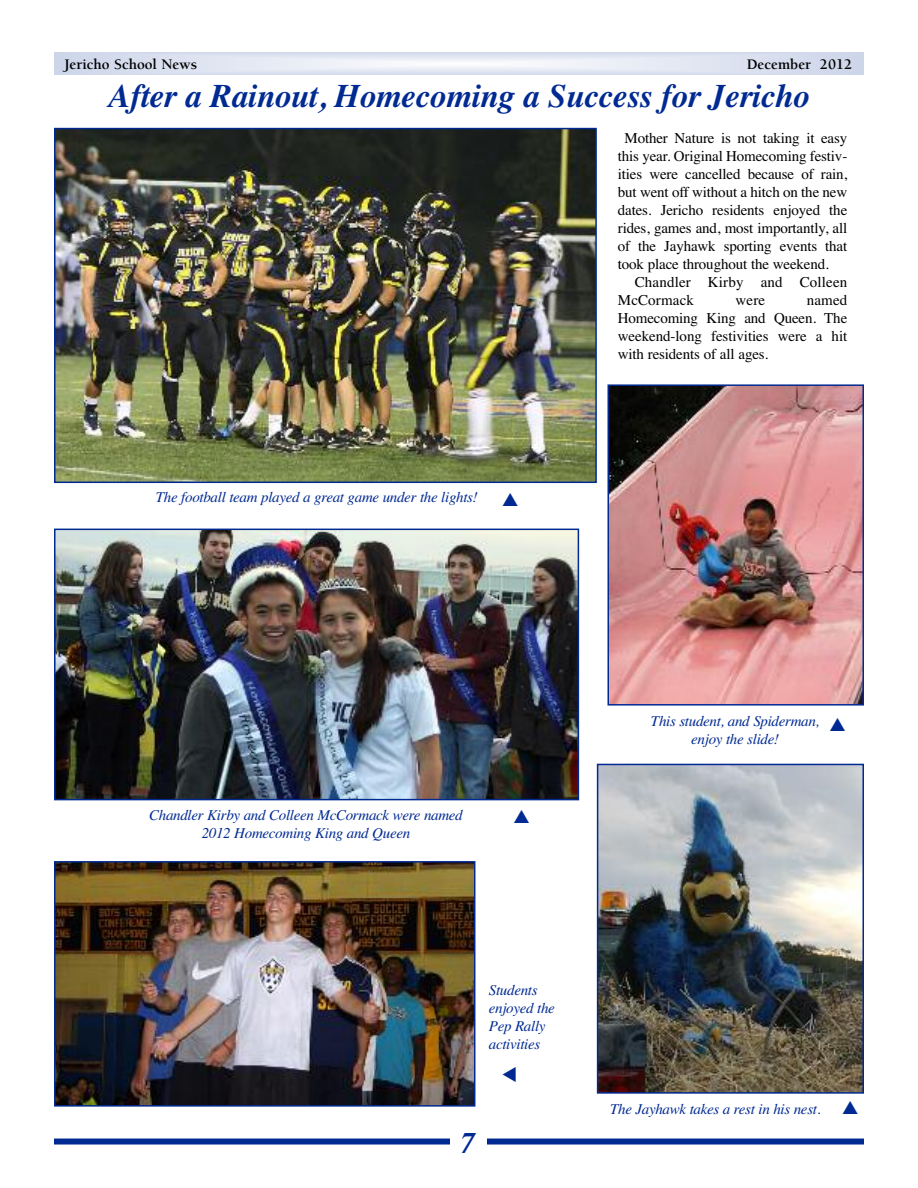
<style>
.page{position:relative;width:918px;height:1188px;background:#fff}
.page>*{position:absolute;margin:0;border:0;box-sizing:border-box;transform-origin:0 0}
.t1{font:italic 700 33px "Times";letter-spacing:-.01em;color:#002a92}
.t2{font:italic 700 30px "Times";color:#002a92}
.t3{font:15px/18px "Times";letter-spacing:-.01em;color:#000;text-align:justify}
.t4{font:italic 15px/18px "Times";letter-spacing:-.02em;color:#002a92;text-align:center}
.t5{font:15px/18px "Times";letter-spacing:.01em;color:#000}
.t6{font:700 15px "Berkeley";color:#000}
</style>
<div class="page">
<div style="left:54px;top:1139px;width:810px;height:6px;background:#002a92"></div>
<div style="left:450px;top:1131px;width:37px;height:27px;background:#fff"></div>
<svg style="left:54px;top:52px;width:810px;height:22px;background:#dee3f1"></svg>
<img style="left:57px;top:131px;width:537px;height:349px">
<div style="left:54px;top:128px;width:543px;height:355px;border:2px solid #002a92"></div>
<img style="left:611px;top:387px;width:250px;height:316px">
<div style="left:608px;top:384px;width:256px;height:322px;border:2px solid #002a92"></div>
<img style="left:600px;top:767px;width:261px;height:324px">
<div style="left:597px;top:764px;width:267px;height:330px;border:2px solid #002a92"></div>
<img style="left:57px;top:532px;width:519px;height:265px">
<div style="left:54px;top:529px;width:525px;height:271px;border:2px solid #002a92"></div>
<img style="left:57px;top:864px;width:415px;height:240px">
<div style="left:54px;top:861px;width:421px;height:246px;border:2px solid #002a92"></div>
<p class="t6" style="left:64px;top:59px;width:134px">Jericho School News</p>
<p class="t6" style="left:747px;top:59px;width:107px">December 2012</p>
<h1 class="t1" style="left:108px;top:76px;width:703px">After a Rainout, Homecoming a Success for Jericho</h1>
<p class="t3" style="left:618px;top:128px;width:231px;text-indent:7px">Mother Nature is not taking it easy this year. Original Homecoming festiv&shy;ities were cancelled because of rain, but went off without a hitch on the new dates. Jericho residents enjoyed the rides, games and, most importantly, all of the Jayhawk sporting events that took place throughout the weekend.</p>
<p class="t5" style="left:618px;top:272px;width:231px;text-indent:17px">Chandler Kirby and Colleen<br>McCormack</p>
<p class="t3" style="left:618px;top:290px;width:231px;text-indent:189px">named Homecoming King and Queen. The weekend-long festivities were a hit with residents of all ages.</p>
<p class="t3" style="left:736px;top:290px;width:31px">were</p>
<p class="t4" style="left:156px;top:488px;width:323px">The football team played a great game under the lights!</p>
<p class="t4" style="left:149px;top:806px;width:315px">Chandler Kirby and Colleen McCormack were named<br>2012 Homecoming King and Queen</p>
<p class="t4" style="left:651px;top:712px;width:170px">This student, and Spiderman, enjoy the slide!</p>
<p class="t4" style="left:489px;top:981px;width:68px;text-align:left">Students enjoyed the<br>Pep Rally activities</p>
<h2 class="t2" style="left:461px;top:1125px;width:16px">7</h2>
<p class="t4" style="left:610px;top:1100px;width:212px">The Jayhawk takes a rest in his nest.</p>
</div>
